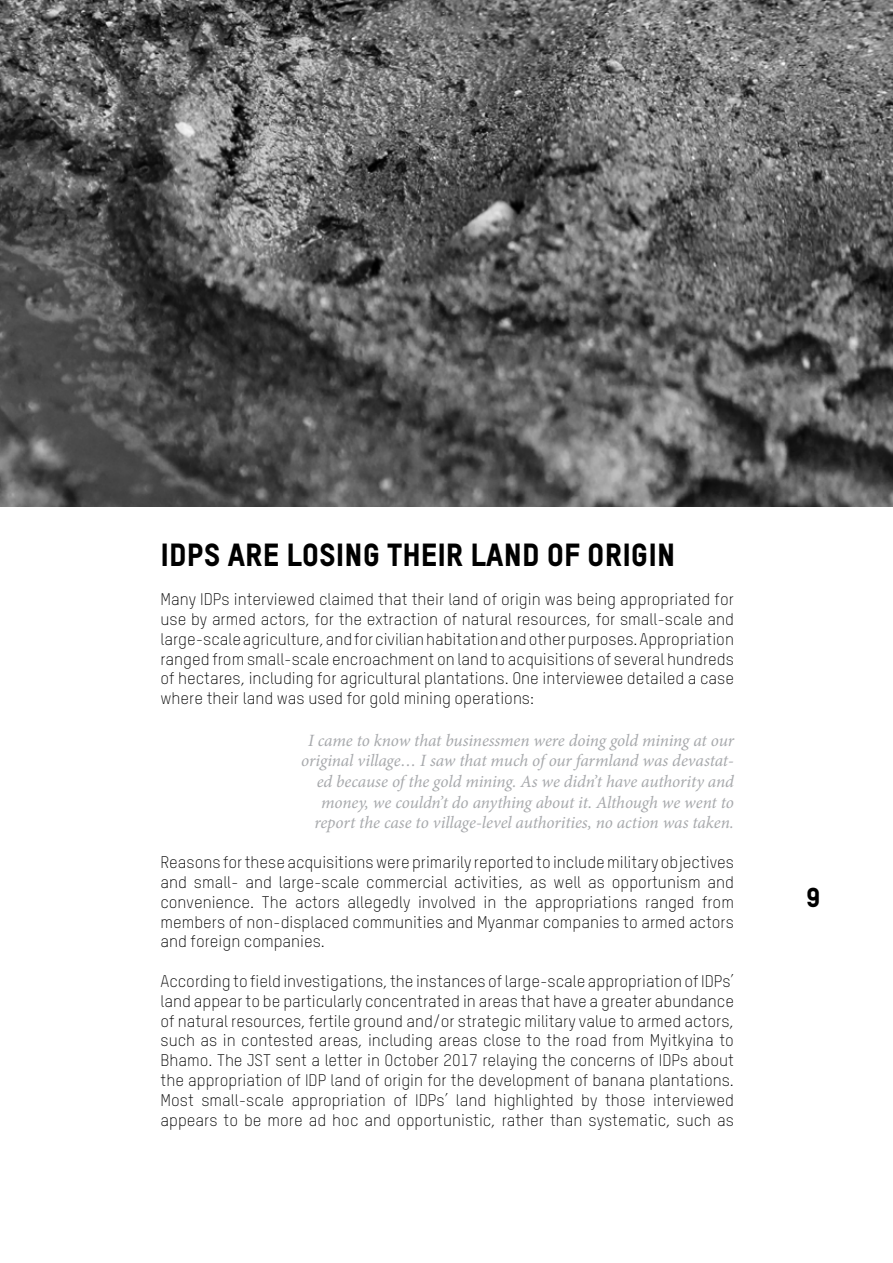
<style>
.page{position:relative;width:893px;height:1263px;background:#fff}
.page>*{position:absolute;margin:0;border:0;box-sizing:border-box;transform-origin:0 0}
.t1{font:31.5px "TSTARPRO Headline";color:#000}
.t2{font:27px "TSTARPRO Headline";color:#000}
.t3{font:italic 17.25px/20.7px "Minion Pro";letter-spacing:-.01em;color:#a7a9ac;text-align:right}
.t4{font:300 16.5px/19.8px "TSTARPRO";color:#000;text-align:justify}
</style>
<div class="page">
<img style="left:0;top:0;width:893px;height:506px">
<h1 class="t1" style="left:160px;top:535px;width:516px">IDPS ARE LOSING THEIR LAND OF ORIGIN</h1>
<p class="t4" style="left:160px;top:589px;width:575px">Many IDPs interviewed claimed that their land of origin was being appropriated for use by armed actors, for the extraction of natural resources, for small-scale and large-scale agriculture, and for civilian habitation and other purposes. Appropriation ranged from small-scale encroachment on land to acquisitions of several hundreds of hectares, including for agricultural plantations. One interviewee detailed a case where their land was used for gold mining operations:</p>
<p class="t3" style="left:301px;top:730px;width:434px">I came to know that businessmen were doing gold mining at our original village… I saw that much of our farmland was devastat&shy;ed because of the gold mining. As we didn’t have authority and money, we couldn’t do anything about it. Although we went to report the case to village-level authorities, no action was taken.</p>
<p class="t4" style="left:160px;top:852px;width:575px">Reasons for these acquisitions were primarily reported to include military objectives and small- and large-scale commercial activities, as well as opportunism and convenience. The actors allegedly involved in the appropriations ranged from members of non-displaced communities and Myanmar companies to armed actors and foreign companies.</p>
<p class="t4" style="left:160px;top:971px;width:575px">According to field investigations, the instances of large-scale appropriation of IDPs’ land appear to be particularly concentrated in areas that have a greater abundance of natural resources, fertile ground and/or strategic military value to armed actors, such as in contested areas, including areas close to the road from Myitkyina to Bhamo. The JST sent a letter in October 2017 relaying the concerns of IDPs about the appropriation of IDP land of origin for the development of banana plantations.<br>Most small-scale appropriation of IDPs’ land highlighted by those interviewed appears to be more ad hoc and opportunistic, rather than systematic, such as</p>
<h2 class="t2" style="left:806px;top:881px;width:16px">9</h2>
</div>
